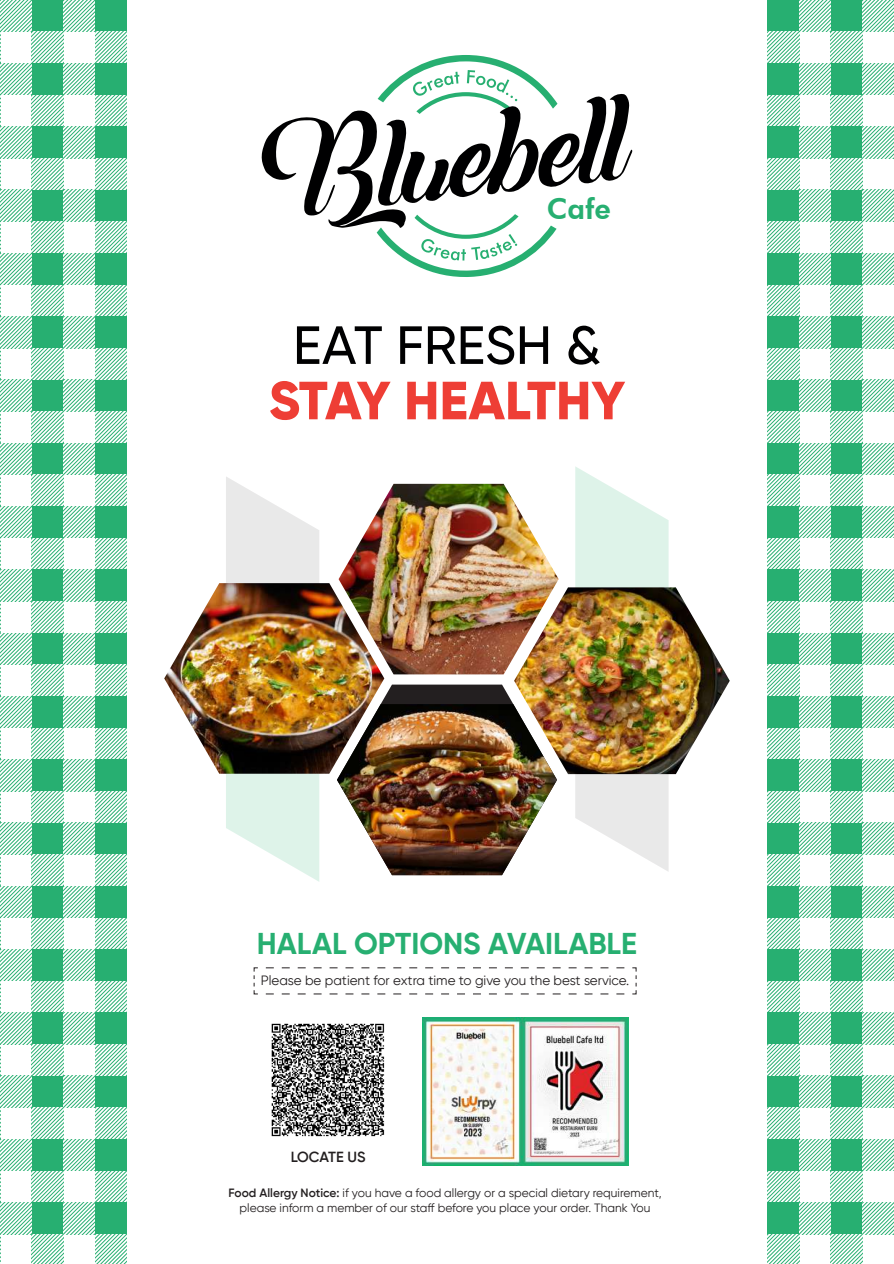
<style>
.page{position:relative;width:894px;height:1264px;background:#fff}
.page>*{position:absolute;margin:0;border:0;box-sizing:border-box;transform-origin:0 0}
.t1{font:800 53.7px "Gilroy";color:#ee3e35}
.t2{font:500 53.7px "Gilroy";color:#000001}
.t3{font:700 30px "Gilroy";color:#27af71}
.t4{font:800 28.8px "Futura BT";color:#27af71}
.t5{font:600 14.7px "Gilroy";letter-spacing:-.005em;color:#231f20}
.t6{font:13.5px "Gilroy";color:#231f20}
.t7{font:12px/14.4px "Gilroy";color:#231f20;text-align:center}
.s1{font-weight:600}
</style>
<div class="page">
<svg style="left:261px;top:55px;width:371px;height:222px"></svg>
<svg style="left:253px;top:967px;width:383px;height:27px"></svg>
<svg style="left:0;top:0;width:127px;height:1263px"></svg>
<svg style="left:767px;top:0;width:126px;height:1263px"></svg>
<svg style="left:575px;top:466px;width:93px;height:405px"></svg>
<svg style="left:226px;top:477px;width:93px;height:404px"></svg>
<svg style="left:384px;top:684px;width:129px;height:20px;background:#373334"></svg>
<img style="left:337px;top:704px;width:220px;height:171px">
<img style="left:164px;top:583px;width:220px;height:190px">
<img style="left:338px;top:484px;width:220px;height:190px">
<img style="left:514px;top:587px;width:215px;height:187px">
<img style="left:422px;top:1017px;width:206px;height:148px">
<img style="left:271px;top:1023px;width:114px;height:114px">
<h3 class="t4" style="left:546px;top:191px;width:66px">Cafe</h3>
<h1 class="t2" style="left:293px;top:312px;width:309px">EAT FRESH &amp;</h1>
<h1 class="t1" style="left:269px;top:366px;width:358px">STAY HEALTHY</h1>
<h2 class="t3" style="left:257px;top:924px;width:381px">HALAL OPTIONS AVAILABLE</h2>
<p class="t6" style="left:261px;top:971px;width:370px">Please be patient for extra time to give you the best service.</p>
<p class="t5" style="left:290px;top:1147px;width:76px">LOCATE US</p>
<p class="t7" style="left:228px;top:1185px;width:435px"><span class="s1">Food Allergy Notice:</span> if you have a food allergy or a special dietary requirement, please inform a member of our staff before you place your order. Thank You</p>
</div>
